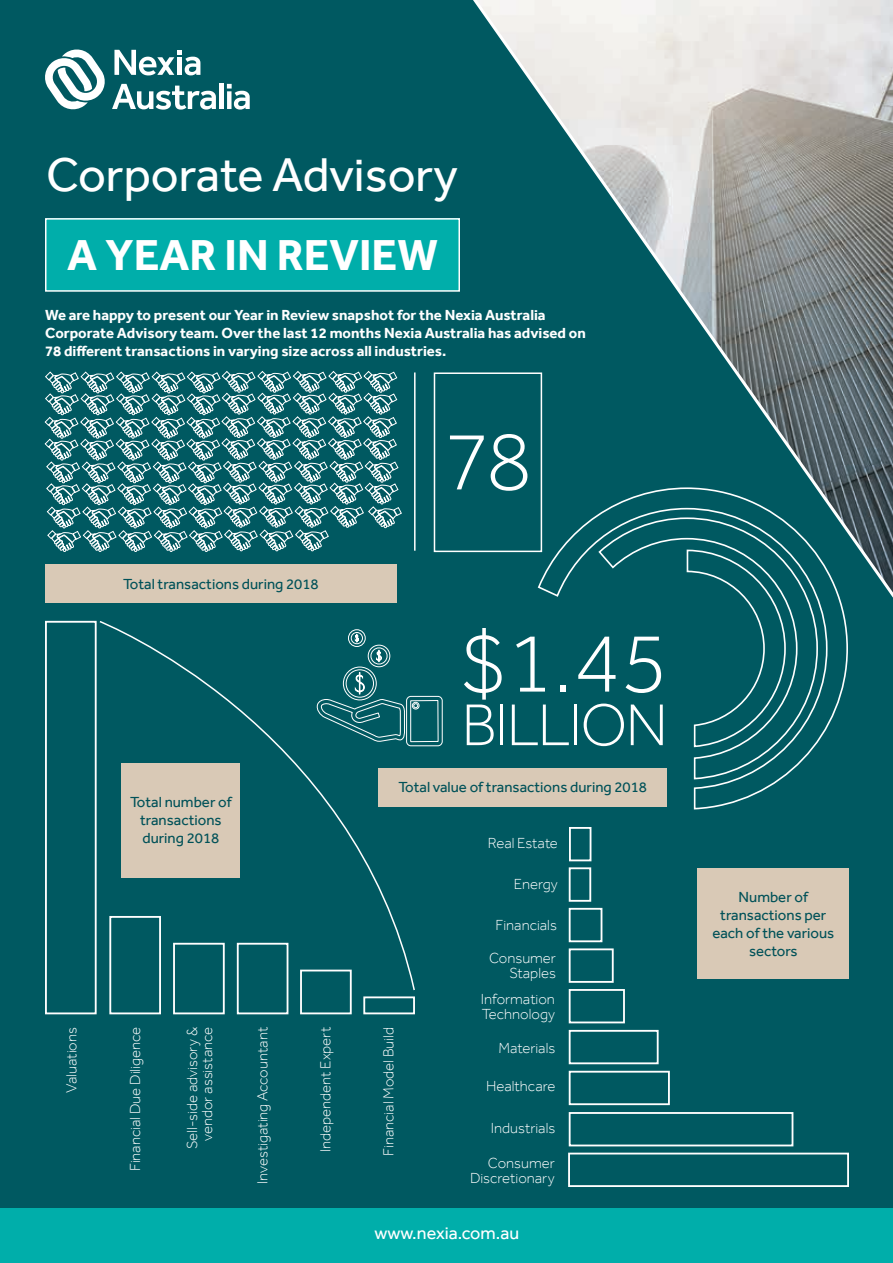
<style>
.page{position:relative;width:893px;height:1263px;background:#005961}
.page>*{position:absolute;margin:0;border:0;box-sizing:border-box;transform-origin:0 0}
.t1{font:300 87.15px "Effra";color:#fff}
.t2{font:300 85.5px "Effra";color:#fff}
.t3{font:300 60.9px "Effra";letter-spacing:-.03em;color:#fff}
.t4{font:48.75px "Effra";color:#fff}
.t5{font:700 44.55px "Effra";color:#fff}
.t6{font:18px "Effra";color:#fff}
.t7{font:300 15px/15px "Effra";color:#fff;text-align:right}
.t8{font:700 15px/18px "Effra";color:#fff}
.t9{font:15px/18px "Effra";color:#005158;text-align:center}
</style>
<div class="page">
<div style="left:46px;top:219px;width:413px;height:72px;background:#00aeaa"></div>
<div style="left:45px;top:218px;width:415px;height:74px;border:1px solid #fff"></div>
<svg style="left:45px;top:50px;width:171px;height:60px"></svg>
<div style="left:219px;top:84px;width:5px;height:25px;background:#fff"></div>
<svg style="left:227px;top:84px;width:23px;height:26px"></svg>
<svg style="left:693px;top:600px;width:155px;height:210px"></svg>
<svg style="left:693px;top:600px;width:126px;height:180px"></svg>
<svg style="left:693px;top:600px;width:94px;height:148px"></svg>
<svg style="left:416px;top:695px;width:27px;height:52px"></svg>
<div style="left:378px;top:768px;width:289px;height:39px;background:#d9c9b6"></div>
<svg style="left:445px;top:0;width:448px;height:600px"></svg>
<div style="left:45px;top:564px;width:352px;height:39px;background:#d9c9b6"></div>
<hr style="left:414px;top:372px;width:2px;height:179px;background:#fff">
<div style="left:434px;top:372px;width:108px;height:180px;border:2px solid #fff"></div>
<div style="left:0;top:1209px;width:893px;height:54px;background:#00aeaa"></div>
<div style="left:698px;top:868px;width:151px;height:111px;background:#d9c9b6"></div>
<div style="left:569px;top:1030px;width:90px;height:34px;border:2px solid #fff"></div>
<div style="left:569px;top:989px;width:56px;height:34px;border:2px solid #fff"></div>
<div style="left:569px;top:948px;width:45px;height:35px;border:2px solid #fff"></div>
<div style="left:569px;top:908px;width:33px;height:34px;border:2px solid #fff"></div>
<div style="left:569px;top:1071px;width:101px;height:34px;border:2px solid #fff"></div>
<div style="left:569px;top:1112px;width:224px;height:34px;border:2px solid #fff"></div>
<div style="left:568px;top:1153px;width:281px;height:34px;border:2px solid #fff"></div>
<div style="left:569px;top:867px;width:22px;height:35px;border:2px solid #fff"></div>
<div style="left:569px;top:827px;width:22px;height:34px;border:2px solid #fff"></div>
<div style="left:173px;top:943px;width:52px;height:71px;border:2px solid #fff"></div>
<div style="left:237px;top:943px;width:51px;height:71px;border:2px solid #fff"></div>
<div style="left:300px;top:970px;width:52px;height:44px;border:2px solid #fff"></div>
<div style="left:363px;top:996px;width:52px;height:18px;border:2px solid #fff"></div>
<div style="left:109px;top:916px;width:52px;height:98px;border:2px solid #fff"></div>
<div style="left:45px;top:621px;width:52px;height:393px;border:2px solid #fff"></div>
<svg style="left:99px;top:621px;width:317px;height:371px"></svg>
<svg style="left:45px;top:371px;width:357px;height:181px"></svg>
<h3 class="t4" style="left:46px;top:146px;width:413px">Corporate Advisory</h3>
<h3 class="t5" style="left:67px;top:228px;width:372px">A YEAR IN REVIEW</h3>
<p class="t8" style="left:45px;top:306px;width:542px">We are happy to present our Year in Review snapshot for the Nexia Australia<br>Corporate Advisory team. Over the last 12 months Nexia Australia has advised on<br>78 different transactions in varying size across all industries.</p>
<p class="t9" style="left:123px;top:575px;width:197px">Total transactions during 2018</p>
<p class="t9" style="left:130px;top:793px;width:103px">Total number of transactions during 2018</p>
<h2 class="t2" style="left:443px;top:410px;width:90px">78</h2>
<h1 class="t1" style="left:459px;top:610px;width:211px">$1.45</h1>
<h3 class="t3" style="left:461px;top:688px;width:208px">BILLION</h3>
<p class="t9" style="left:398px;top:778px;width:250px">Total value of transactions during 2018</p>
<p class="t7" style="left:488px;top:836px;width:71px">Real Estate</p>
<p class="t7" style="left:514px;top:877px;width:45px">Energy</p>
<p class="t7" style="left:496px;top:917px;width:63px">Financials</p>
<p class="t7" style="left:489px;top:950px;width:68px">Consumer<br>Staples</p>
<p class="t7" style="left:481px;top:991px;width:75px;text-align:left">Information<br>Technology</p>
<p class="t7" style="left:64px;top:1093px;width:67px;rotate:-90deg">Valuations</p>
<p class="t7" style="left:127px;top:1171px;width:146px;rotate:-90deg">Financial Due Diligence</p>
<p class="t7" style="left:185px;top:1149px;width:124px;text-align:center;rotate:-90deg">Sell-side advisory &amp; vendor assistance</p>
<p class="t7" style="left:255px;top:1184px;width:158px;rotate:-90deg">Investigating Accountant</p>
<p class="t7" style="left:318px;top:1152px;width:127px;rotate:-90deg">Independent Expert</p>
<p class="t7" style="left:381px;top:1156px;width:130px;rotate:-90deg">Financial Model Build</p>
<p class="t7" style="left:499px;top:1040px;width:58px">Materials</p>
<p class="t7" style="left:486px;top:1078px;width:71px">Healthcare</p>
<p class="t7" style="left:491px;top:1121px;width:66px">Industrials</p>
<p class="t7" style="left:470px;top:1156px;width:86px">Consumer<br>Discretionary</p>
<p class="t6" style="left:375px;top:1222px;width:146px">www.nexia.com.au</p>
<p class="t9" style="left:712px;top:888px;width:123px">Number of transactions per each of the various sectors</p>
</div>
